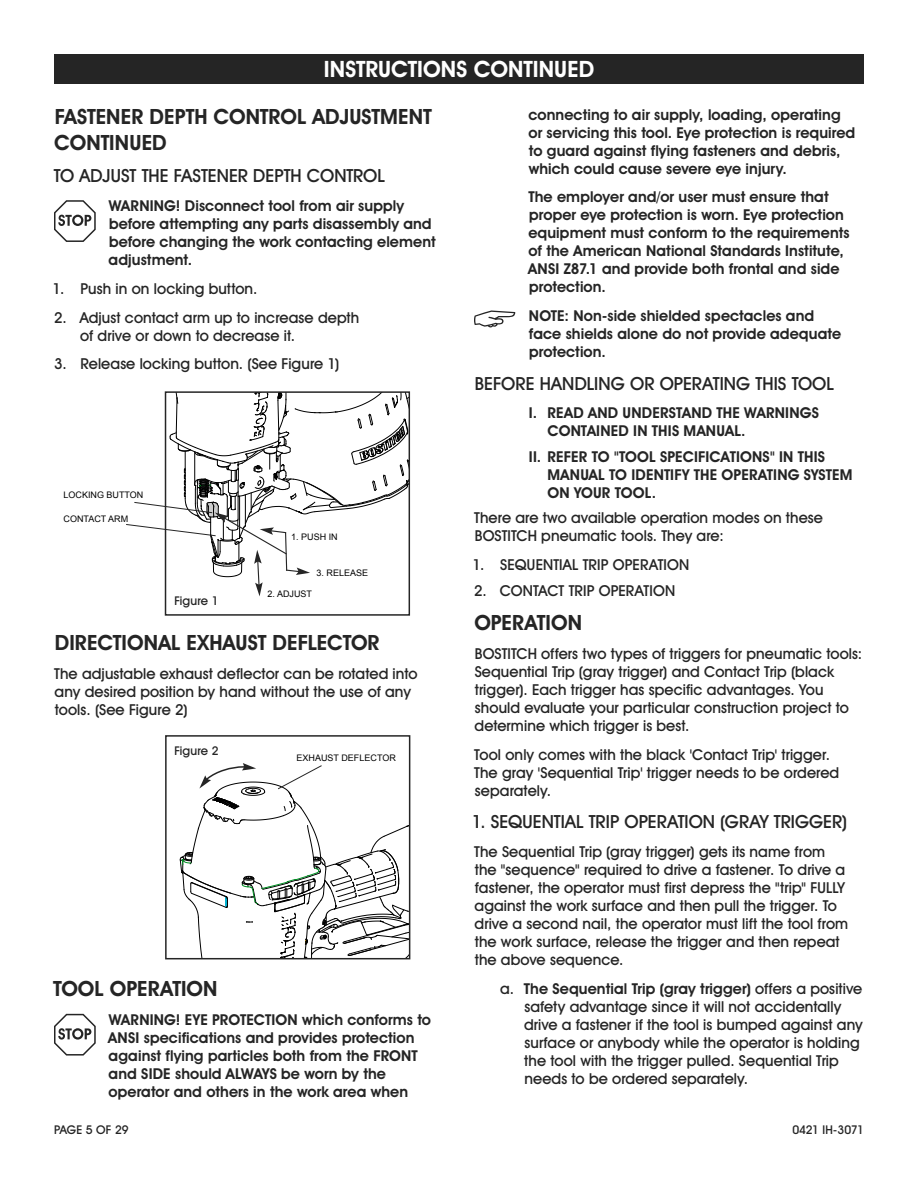
<style>
.page{position:relative;width:918px;height:1188px;background:#fff}
.page>*{position:absolute;margin:0;border:0;box-sizing:border-box;transform-origin:0 0}
.t1{font:700 22.5px "Uline Two Knine";letter-spacing:.005em;color:#fff}
.t2{font:700 21px/25.5px "Uline Two Knine";letter-spacing:.005em;color:#252525}
.t3{font:18px "Uline Two Knine";color:#252525}
.t4{font:15px/18px "Uline Two Knine";letter-spacing:.005em;color:#252525}
.t5{font:700 15px/18px "Uline Two Knine";letter-spacing:.005em;color:#252525}
.t6{font:12px "Uline Two Knine";color:#252525}
.t7{font:9px "Arial";color:#000}
.s1{font-weight:700}
</style>
<div class="page">
<svg style="left:54px;top:200px;width:42px;height:42px"></svg>
<svg style="left:54px;top:1014px;width:42px;height:42px"></svg>
<svg style="left:474px;top:310px;width:41px;height:17px"></svg>
<div style="left:54px;top:54px;width:810px;height:30px;background:#252525"></div>
<div style="left:165px;top:391px;width:245px;height:225px;border:2px solid #252525"></div>
<svg style="left:126px;top:392px;width:283px;height:204px"></svg>
<div style="left:165px;top:735px;width:245px;height:224px;border:2px solid #252525"></div>
<svg style="left:180px;top:763px;width:230px;height:197px"></svg>
<h1 class="t1" style="left:324px;top:56px;width:272px">INSTRUCTIONS CONTINUED</h1>
<h2 class="t2" style="left:54px;top:104px;width:379px">FASTENER DEPTH CONTROL ADJUSTMENT<br>CONTINUED</h2>
<p class="t3" style="left:54px;top:165px;width:333px">TO ADJUST THE FASTENER DEPTH CONTROL</p>
<p class="t5" style="left:109px;top:197px;width:329px">WARNING! Disconnect tool from air supply before attempting any parts disassembly and before changing the work contacting element adjustment.</p>
<p class="t4" style="left:53px;top:279px;width:206px">1. Push in on locking button.</p>
<p class="t4" style="left:80px;top:308px;width:281px;text-indent:-26px">2. Adjust contact arm up to increase depth of drive or down to decrease it.</p>
<p class="t4" style="left:54px;top:355px;width:287px">3. Release locking button. (See Figure 1)</p>
<p class="t7" style="left:64px;top:489px;width:81px">LOCKING BUTTON</p>
<p class="t7" style="left:64px;top:513px;width:66px">CONTACT ARM</p>
<p class="t6" style="left:174px;top:593px;width:46px">Figure 1</p>
<p class="t7" style="left:291px;top:531px;width:48px">1. PUSH IN</p>
<p class="t7" style="left:317px;top:567px;width:53px">3. RELEASE</p>
<p class="t7" style="left:268px;top:588px;width:46px">2. ADJUST</p>
<h2 class="t2" style="left:55px;top:630px;width:326px">DIRECTIONAL EXHAUST DEFLECTOR</h2>
<p class="t4" style="left:54px;top:664px;width:365px">The adjustable exhaust deflector can be rotated into any desired position by hand without the use of any tools. (See Figure 2)</p>
<p class="t6" style="left:174px;top:743px;width:46px">Figure 2</p>
<p class="t7" style="left:297px;top:752px;width:101px">EXHAUST DEFLECTOR</p>
<h2 class="t2" style="left:53px;top:975px;width:166px">TOOL OPERATION</h2>
<p class="t5" style="left:108px;top:1010px;width:324px">WARNING! EYE PROTECTION which conforms to ANSI specifications and provides protection against flying particles both from the FRONT and SIDE should ALWAYS be worn by the operator and others in the work area when</p>
<p class="t5" style="left:528px;top:105px;width:328px">connecting to air supply, loading, operating or servicing this tool. Eye protection is required to guard against flying fasteners and debris, which could cause severe eye injury.</p>
<p class="t5" style="left:528px;top:188px;width:323px">The employer and/or user must ensure that proper eye protection is worn. Eye protection equipment must conform to the requirements of the American National Standards Institute, ANSI Z87.1 and provide both frontal and side protection.</p>
<p class="t5" style="left:529px;top:307px;width:314px">NOTE: Non-side shielded spectacles and face shields alone do not provide adequate protection.</p>
<p class="t3" style="left:475px;top:372px;width:361px">BEFORE HANDLING OR OPERATING THIS TOOL</p>
<p class="t5" style="left:548px;top:404px;width:273px;text-indent:-19px">I. READ AND UNDERSTAND THE WARNINGS<br>CONTAINED IN THIS MANUAL.</p>
<p class="t5" style="left:548px;top:447px;width:306px;text-indent:-19px">II. REFER TO "TOOL SPECIFICATIONS" IN THIS<br>MANUAL TO IDENTIFY THE OPERATING SYSTEM<br>ON YOUR TOOL.</p>
<p class="t4" style="left:474px;top:509px;width:350px">There are two available operation modes on these<br>BOSTITCH pneumatic tools. They are:</p>
<p class="t4" style="left:473px;top:556px;width:218px">1. SEQUENTIAL TRIP OPERATION</p>
<p class="t4" style="left:474px;top:581px;width:203px">2. CONTACT TRIP OPERATION</p>
<h2 class="t2" style="left:474px;top:610px;width:109px">OPERATION</h2>
<p class="t4" style="left:475px;top:644px;width:389px">BOSTITCH offers two types of triggers for pneumatic tools:<br>Sequential Trip (gray trigger) and Contact Trip (black trigger). Each trigger has specific advantages. You should evaluate your particular construction project to determine which trigger is best.</p>
<p class="t4" style="left:474px;top:745px;width:367px">Tool only comes with the black 'Contact Trip' trigger.<br>The gray 'Sequential Trip' trigger needs to be ordered separately.</p>
<p class="t3" style="left:472px;top:811px;width:377px">1. SEQUENTIAL TRIP OPERATION (GRAY TRIGGER)</p>
<p class="t4" style="left:474px;top:842px;width:375px">The Sequential Trip (gray trigger) gets its name from the "sequence" required to drive a fastener. To drive a fastener, the operator must first depress the "trip" FULLY against the work surface and then pull the trigger. To drive a second nail, the operator must lift the tool from the work surface, release the trigger and then repeat the above sequence.</p>
<p class="t4" style="left:524px;top:979px;width:340px;text-indent:-24px">a. <span class="s1">The Sequential Trip (gray trigger)</span> offers a positive safety advantage since it will not accidentally drive a fastener if the tool is bumped against any surface or anybody while the operator is holding the tool with the trigger pulled. Sequential Trip needs to be ordered separately.</p>
<p class="t6" style="left:54px;top:1122px;width:76px">PAGE 5 OF 29</p>
<p class="t6" style="left:792px;top:1122px;width:73px">0421 IH-3071</p>
</div>
